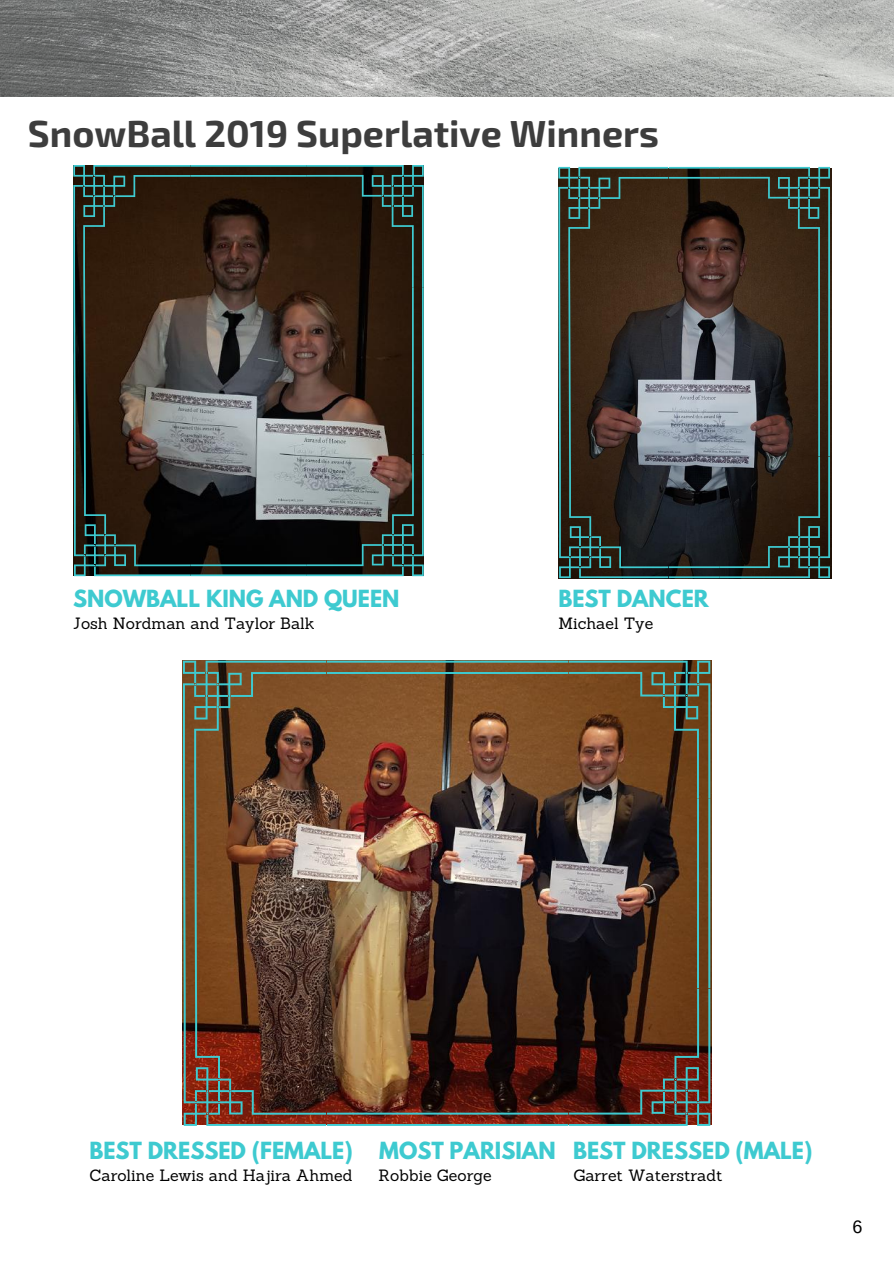
<style>
.page{position:relative;width:894px;height:1264px;background:#fff}
.page>*{position:absolute;margin:0;border:0;box-sizing:border-box;transform-origin:0 0}
.t1{font:700 37.65px "Exo 2";color:#3d3d3d}
.t2{font:700 20.85px "League Spartan";color:#3ecad0}
.t3{font:18px "Arimo";color:#000}
.t4{font:15.9px "Sanchez";color:#000}
</style>
<div class="page">
<svg style="left:73px;top:165px;width:350px;height:411px;background:#413d35"></svg>
<svg style="left:558px;top:167px;width:271px;height:411px;background:#3e3b35"></svg>
<img style="left:183px;top:660px;width:527px;height:465px">
<img style="left:0;top:0;width:893px;height:97px">
<h1 class="t1" style="left:28px;top:109px;width:632px">SnowBall 2019 Superlative Winners</h1>
<h2 class="t2" style="left:73px;top:588px;width:328px">SNOWBALL KING AND QUEEN</h2>
<p class="t4" style="left:73px;top:612px;width:243px">Josh Nordman and Taylor Balk</p>
<h2 class="t2" style="left:558px;top:588px;width:152px">BEST DANCER</h2>
<p class="t4" style="left:558px;top:612px;width:96px">Michael Tye</p>
<h2 class="t2" style="left:89px;top:1140px;width:265px">BEST DRESSED (FEMALE)</h2>
<h2 class="t2" style="left:379px;top:1140px;width:434px">MOST PARISIAN BEST DRESSED (MALE)</h2>
<p class="t4" style="left:89px;top:1164px;width:264px">Caroline Lewis and Hajira Ahmed</p>
<p class="t4" style="left:378px;top:1164px;width:115px">Robbie George</p>
<p class="t4" style="left:573px;top:1164px;width:151px">Garret Waterstradt</p>
<p class="t3" style="left:852px;top:1216px;width:12px">6</p>
</div>
